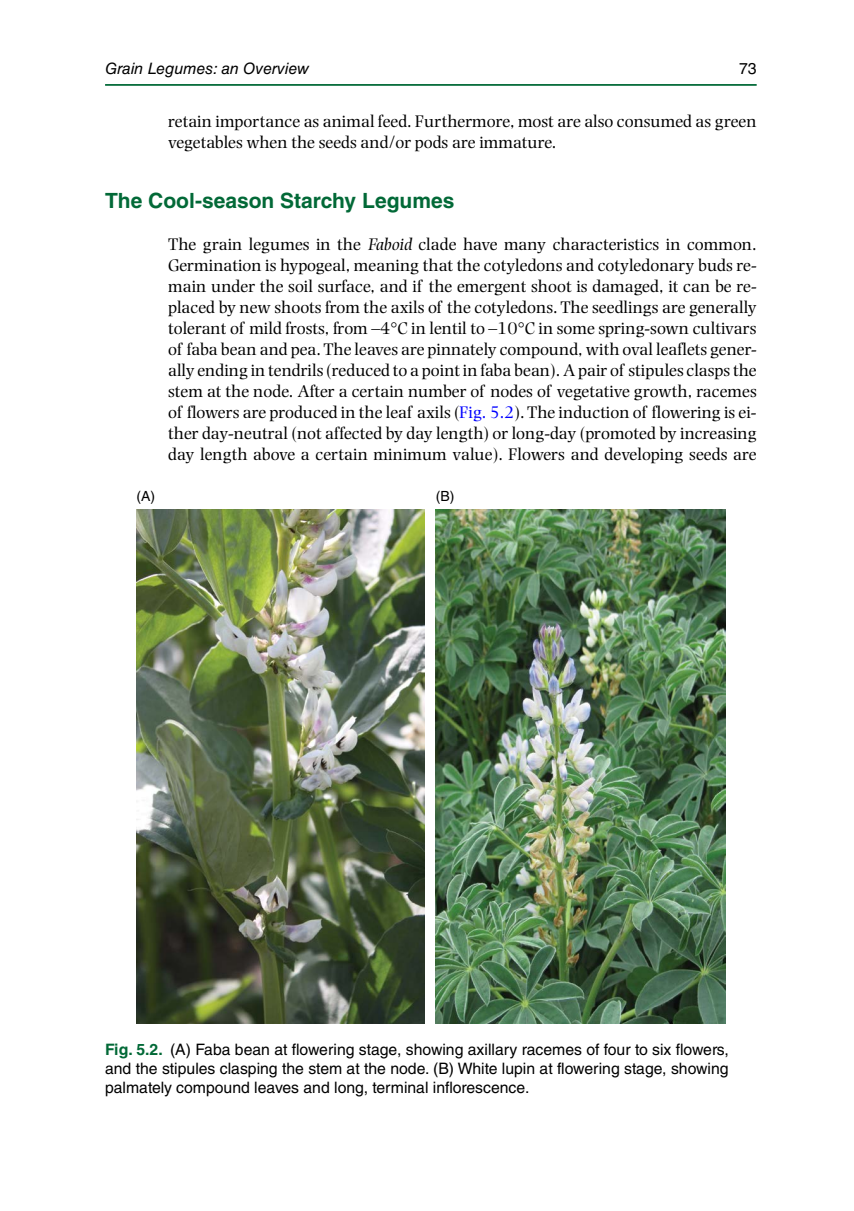
<style>
.page{position:relative;width:854px;height:1211px;background:#fff}
.page>*{position:absolute;margin:0;border:0;box-sizing:border-box;transform-origin:0 0}
.t1{font:700 21px "Helvetica LT Std";color:#026937}
.t2{font:17.5px/21px "Photina MT Std";color:#000}
.t3{font:15.75px/19.2px "Helvetica LT Std";color:#000;text-align:justify}
.t4{font:italic 15.75px "Helvetica LT Std";color:#000}
.t5{font:14px "Helvetica LT Std";color:#000}
.s1{font-style:italic}
.s2{color:#00f}
.s3{font-weight:700;color:#026937}
</style>
<div class="page">
<hr style="left:105px;top:84px;width:651px;height:2px;background:#026937">
<img style="left:136px;top:509px;width:288px;height:514px">
<img style="left:435px;top:509px;width:289px;height:514px">
<p class="t4" style="left:105px;top:59px;width:206px">Grain Legumes: an Overview</p>
<p class="t3" style="left:738px;top:58px;width:19px">73</p>
<p class="t2" style="left:168px;top:111px;width:589px">retain importance as animal feed. Furthermore, most are also consumed as green vegetables when the seeds and/or pods are immature.</p>
<p class="t1" style="left:105px;top:188px;width:351px">The Cool-season Starchy Legumes</p>
<p class="t2" style="left:168px;top:234px;width:590px;text-align:justify">The grain legumes in the <span class="s1">Faboid</span> clade have many characteristics in common.<br>Germination is hypogeal, meaning that the cotyledons and cotyledonary buds re&shy;main under the soil surface, and if the emergent shoot is damaged, it can be re&shy;placed by new shoots from the axils of the cotyledons. The seedlings are generally tolerant of mild frosts, from –4°C in lentil to –10°C in some spring-sown cultivars of faba bean and pea. The leaves are pinnately compound, with oval leaflets gener&shy;ally ending in tendrils (reduced to a point in faba bean). A pair of stipules clasps the stem at the node. After a certain number of nodes of vegetative growth, racemes of flowers are produced in the leaf axils (<span class="s2">Fig. 5.2</span>). The induction of flowering is ei&shy;ther day-neutral (not affected by day length) or long-day (promoted by increasing day length above a certain minimum value). Flowers and developing seeds are</p>
<p class="t5" style="left:136px;top:487px;width:20px">(A)</p>
<p class="t5" style="left:435px;top:487px;width:20px">(B)</p>
<p class="t3" style="left:105px;top:1039px;width:625px"><span class="s3">Fig. 5.2.</span> (A) Faba bean at flowering stage, showing axillary racemes of four to six flowers, and the stipules clasping the stem at the node. (B) White lupin at flowering stage, showing palmately compound leaves and long, terminal inflorescence.</p>
</div>
